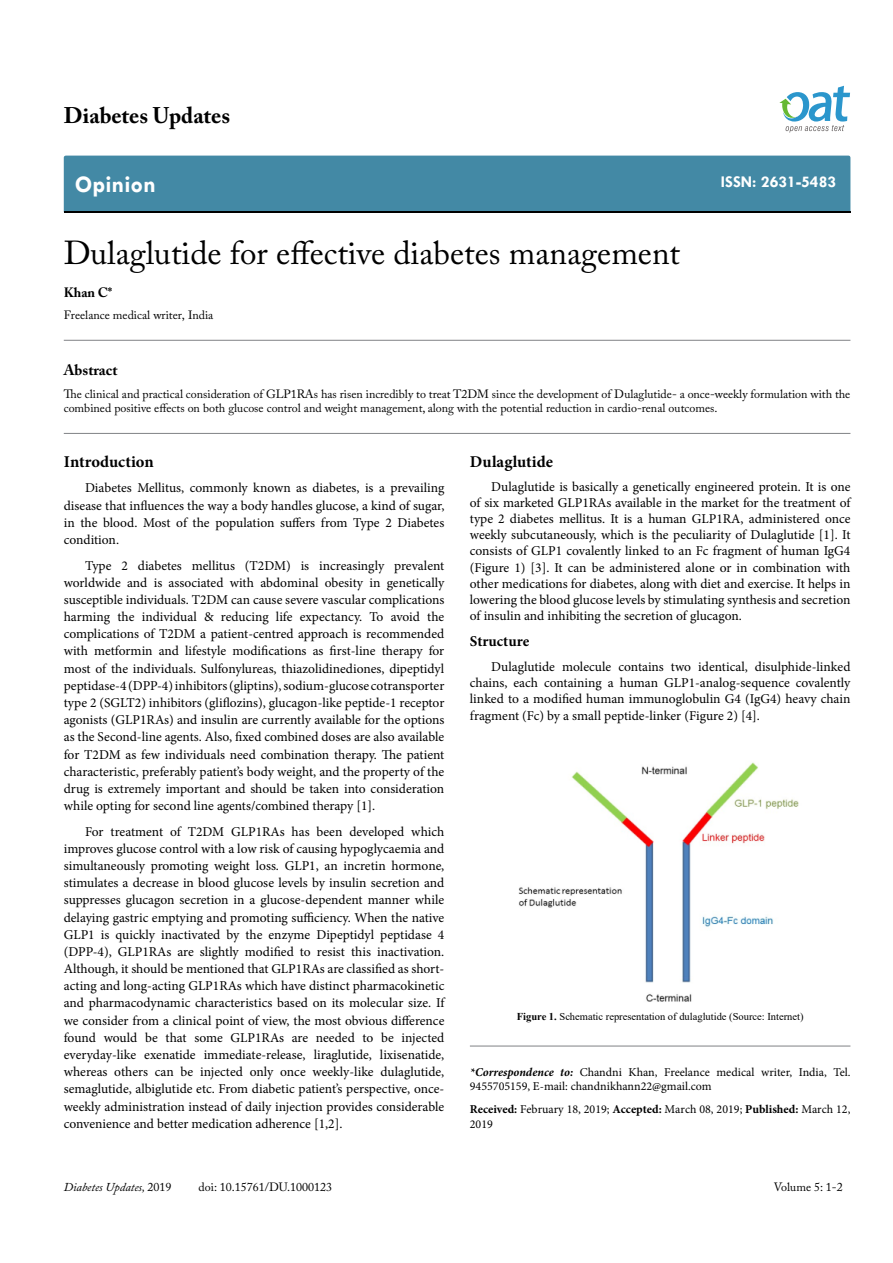
<style>
.page{position:relative;width:893px;height:1263px;background:#fff}
.page>*{position:absolute;margin:0;border:0;box-sizing:border-box;transform-origin:0 0}
.t1{font:33px "Adobe Caslon Pro";color:#000}
.t2{font:700 24px "Tw Cen";color:#fff}
.t3{font:700 22.5px "Adobe Caslon Pro";color:#000}
.t4{font:700 16.5px "Minion Pro";letter-spacing:.005em;color:#000}
.t5{font:700 16.5px "Tw Cen";color:#fff}
.t6{font:700 15px "Minion Pro";color:#000}
.t7{font:700 15px "Adobe Caslon Pro";color:#000}
.t8{font:13.5px/17.1px "Minion Pro";color:#000;text-align:justify}
.t9{font:700 13.5px "Adobe Caslon Pro";color:#000}
.t10{font:12px/14.4px "Adobe Caslon Pro";color:#000}
.t11{font:12px/14.4px "Minion Pro";color:#000}
.t12{font:italic 12px "Adobe Caslon Pro";color:#000}
.t13{font:10.5px "Times New Roman";color:#000}
.s1{font-weight:700}
.s2{font-weight:700;font-style:italic}
.s3{font-style:normal}
</style>
<div class="page">
<div style="left:64px;top:156px;width:786px;height:56px;background:#4389a5"></div>
<svg style="left:779px;top:86px;width:71px;height:47px"></svg>
<hr style="left:64px;top:340px;width:786px;height:1px;background:#808285">
<hr style="left:64px;top:433px;width:786px;height:1px;background:#808285">
<hr style="left:470px;top:1046px;width:380px;height:1px;background:#808285">
<img style="left:518px;top:762px;width:281px;height:240px">
<h3 class="t3" style="left:64px;top:102px;width:168px">Diabetes Updates</h3>
<h2 class="t2" style="left:75px;top:170px;width:83px">Opinion</h2>
<h1 class="t1" style="left:64px;top:233px;width:618px">Dulaglutide for effective diabetes management</h1>
<p class="t9" style="left:64px;top:284px;width:50px">Khan C*</p>
<p class="t10" style="left:64px;top:308px;width:151px">Freelance medical writer, India</p>
<p class="t5" style="left:721px;top:172px;width:117px">ISSN: 2631-5483</p>
<p class="t7" style="left:64px;top:361px;width:55px">Abstract</p>
<p class="t10" style="left:64px;top:386px;width:788px">The clinical and practical consideration of GLP1RAs has risen incredibly to treat T2DM since the development of Dulaglutide- a once-weekly formulation with the combined positive effects on both glucose control and weight management, along with the potential reduction in cardio-renal outcomes.</p>
<p class="t4" style="left:64px;top:450px;width:91px">Introduction</p>
<p class="t8" style="left:64px;top:480px;width:382px;text-indent:21px">Diabetes Mellitus, commonly known as diabetes, is a prevailing disease that influences the way a body handles glucose, a kind of sugar, in the blood. Most of the population suffers from Type 2 Diabetes condition.</p>
<p class="t8" style="left:64px;top:557px;width:382px;text-indent:21px">Type 2 diabetes mellitus (T2DM) is increasingly prevalent worldwide and is associated with abdominal obesity in genetically susceptible individuals. T2DM can cause severe vascular complications harming the individual &amp; reducing life expectancy. To avoid the complications of T2DM a patient-centred approach is recommended with metformin and lifestyle modifications as first-line therapy for most of the individuals. Sulfonylureas, thiazolidinediones, dipeptidyl peptidase-4 (DPP-4) inhibitors (gliptins), sodium-glucose cotransporter type 2 (SGLT2) inhibitors (gliflozins), glucagon-like peptide-1 receptor agonists (GLP1RAs) and insulin are currently available for the options as the Second-line agents. Also, fixed combined doses are also available for T2DM as few individuals need combination therapy. The patient characteristic, preferably patient’s body weight, and the property of the drug is extremely important and should be taken into consideration while opting for second line agents/combined therapy [1].</p>
<p class="t8" style="left:64px;top:823px;width:382px;text-indent:21px">For treatment of T2DM GLP1RAs has been developed which improves glucose control with a low risk of causing hypoglycaemia and simultaneously promoting weight loss. GLP1, an incretin hormone, stimulates a decrease in blood glucose levels by insulin secretion and suppresses glucagon secretion in a glucose-dependent manner while delaying gastric emptying and promoting sufficiency. When the native GLP1 is quickly inactivated by the enzyme Dipeptidyl peptidase 4 (DPP-4), GLP1RAs are slightly modified to resist this inactivation.<br>Although, it should be mentioned that GLP1RAs are classified as short&shy;acting and long-acting GLP1RAs which have distinct pharmacokinetic and pharmacodynamic characteristics based on its molecular size. If we consider from a clinical point of view, the most obvious difference found would be that some GLP1RAs are needed to be injected everyday-like exenatide immediate-release, liraglutide, lixisenatide, whereas others can be injected only once weekly-like dulaglutide, semaglutide, albiglutide etc. From diabetic patient’s perspective, once&shy;weekly administration instead of daily injection provides considerable convenience and better medication adherence [1,2].</p>
<p class="t4" style="left:470px;top:450px;width:84px">Dulaglutide</p>
<p class="t8" style="left:470px;top:479px;width:382px;line-height:16px;text-indent:21px">Dulaglutide is basically a genetically engineered protein. It is one of six marketed GLP1RAs available in the market for the treatment of type 2 diabetes mellitus. It is a human GLP1RA, administered once weekly subcutaneously, which is the peculiarity of Dulaglutide [1]. It consists of GLP1 covalently linked to an Fc fragment of human IgG4 (Figure 1) [3]. It can be administered alone or in combination with other medications for diabetes, along with diet and exercise. It helps in lowering the blood glucose levels by stimulating synthesis and secretion of insulin and inhibiting the secretion of glucagon.</p>
<p class="t6" style="left:470px;top:631px;width:61px">Structure</p>
<p class="t8" style="left:470px;top:658px;width:382px;line-height:16.2px;text-indent:21px">Dulaglutide molecule contains two identical, disulphide-linked chains, each containing a human GLP1-analog-sequence covalently linked to a modified human immunoglobulin G4 (IgG4) heavy chain fragment (Fc) by a small peptide-linker (Figure 2) [4].</p>
<p class="t13" style="left:517px;top:1009px;width:288px"><span class="s1">Figure 1.</span> Schematic representation of dulaglutide (Source: Internet)</p>
<p class="t11" style="left:470px;top:1065px;width:382px"><span class="s2">*Correspondence to:</span> Chandni Khan, Freelance medical writer, India, Tel.<br>9455705159, E-mail: chandnikhann22@gmail.com</p>
<p class="t11" style="left:470px;top:1102px;width:382px"><span class="s1">Received:</span> February 18, 2019; <span class="s1">Accepted:</span> March 08, 2019; <span class="s1">Published:</span> March 12,<br>2019</p>
<p class="t12" style="left:64px;top:1180px;width:109px">Diabetes Updates, <span class="s3">2019</span></p>
<p class="t10" style="left:199px;top:1180px;width:135px">doi: 10.15761/DU.1000123</p>
<p class="t10" style="left:774px;top:1180px;width:71px">Volume 5: 1-2</p>
</div>
